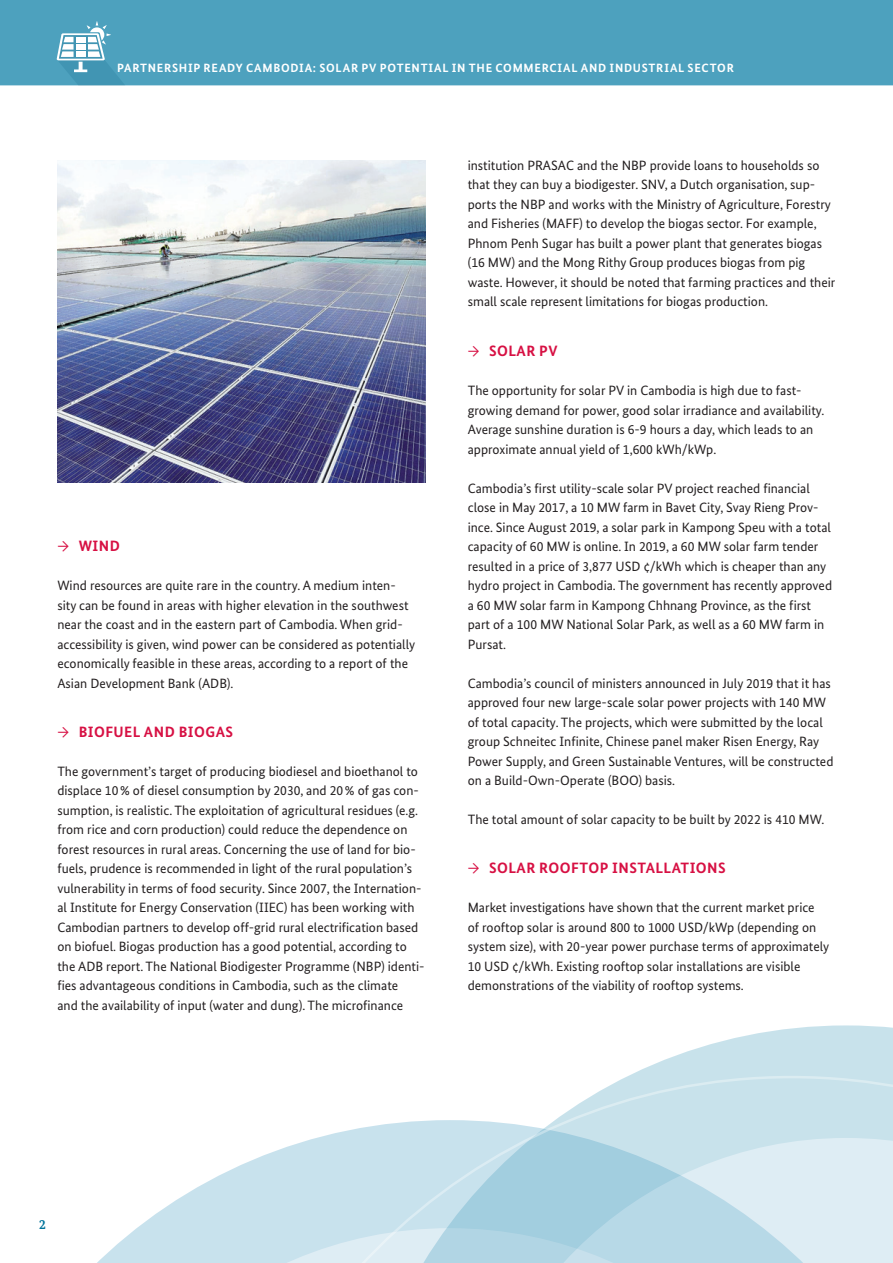
<style>
.page{position:relative;width:893px;height:1263px;background:#fff}
.page>*{position:absolute;margin:0;border:0;box-sizing:border-box;transform-origin:0 0}
.t1{font:700 15px "Bundes Sans";letter-spacing:.03em;color:#d71043}
.t2{font:13.5px/19.5px "Bundes Sans";color:#231f20}
.t3{font:700 13.5px "Bundes Serif";color:#00749b}
.t4{font:700 12px "Bundes Sans";letter-spacing:.06em;color:#fff}
.s1{font-weight:400}
</style>
<div class="page">
<div style="left:0;top:0;width:893px;height:85px;background:#4da1be"></div>
<svg style="left:97px;top:1184px;width:107px;height:79px"></svg>
<svg style="left:629px;top:1025px;width:264px;height:51px"></svg>
<svg style="left:204px;top:1076px;width:689px;height:187px"></svg>
<svg style="left:57px;top:21px;width:67px;height:64px"></svg>
<img style="left:57px;top:161px;width:368px;height:321px">
<p class="t4" style="left:117px;top:61px;width:618px">PARTNERSHIP READY CAMBODIA: SOLAR PV POTENTIAL IN THE COMMERCIAL AND INDUSTRIAL SECTOR</p>
<p class="t1" style="left:57px;top:537px;width:64px"><span class="s1">→</span> WIND</p>
<p class="t2" style="left:57px;top:576px;width:359px">Wind resources are quite rare in the country. A medium inten&shy;sity can be found in areas with higher elevation in the southwest near the coast and in the eastern part of Cambodia. When grid&shy;accessibility is given, wind power can be considered as potentially economically feasible in these areas, according to a report of the Asian Development Bank (ADB).</p>
<p class="t1" style="left:57px;top:722px;width:177px"><span class="s1">→</span> BIOFUEL AND BIOGAS</p>
<p class="t2" style="left:57px;top:761px;width:369px">The government’s target of producing biodiesel and bioethanol to displace 10% of diesel consumption by 2030, and 20% of gas con&shy;sumption, is realistic. The exploitation of agricultural residues (e.g. from rice and corn production) could reduce the dependence on forest resources in rural areas. Concerning the use of land for bio&shy;fuels, prudence is recommended in light of the rural population’s vulnerability in terms of food security. Since 2007, the Internation&shy;al Institute for Energy Conservation (IIEC) has been working with Cambodian partners to develop off-grid rural electrification based on biofuel. Biogas production has a good potential, according to the ADB report. The National Biodigester Programme (NBP) identi&shy;fies advantageous conditions in Cambodia, such as the climate<br>and the availability of input (water and dung). The microfinance</p>
<p class="t2" style="left:468px;top:155px;width:369px">institution PRASAC and the NBP provide loans to households so that they can buy a biodigester. SNV, a Dutch organisation, sup&shy;ports the NBP and works with the Ministry of Agriculture, Forestry and Fisheries (MAFF) to develop the biogas sector. For example, Phnom Penh Sugar has built a power plant that generates biogas (16 MW) and the Mong Rithy Group produces biogas from pig waste. However, it should be noted that farming practices and their small scale represent limitations for biogas production.</p>
<p class="t1" style="left:468px;top:342px;width:91px"><span class="s1">→</span> SOLAR PV</p>
<p class="t2" style="left:468px;top:381px;width:358px">The opportunity for solar PV in Cambodia is high due to fast&shy;growing demand for power, good solar irradiance and availability.<br>Average sunshine duration is 6-9 hours a day, which leads to an approximate annual yield of 1,600 kWh/kWp.</p>
<p class="t2" style="left:468px;top:478px;width:366px">Cambodia’s first utility-scale solar PV project reached financial close in May 2017, a 10 MW farm in Bavet City, Svay Rieng Prov&shy;ince. Since August 2019, a solar park in Kampong Speu with a total capacity of 60 MW is online. In 2019, a 60 MW solar farm tender resulted in a price of 3,877 USD ¢/kWh which is cheaper than any hydro project in Cambodia. The government has recently approved a 60 MW solar farm in Kampong Chhnang Province, as the first part of a 100 MW National Solar Park, as well as a 60 MW farm in Pursat.</p>
<p class="t2" style="left:468px;top:673px;width:367px">Cambodia’s council of ministers announced in July 2019 that it has approved four new large-scale solar power projects with 140 MW of total capacity. The projects, which were submitted by the local group Schneitec Infinite, Chinese panel maker Risen Energy, Ray Power Supply, and Green Sustainable Ventures, will be constructed on a Build-Own-Operate (BOO) basis.</p>
<p class="t2" style="left:468px;top:810px;width:358px">The total amount of solar capacity to be built by 2022 is 410 MW.</p>
<p class="t1" style="left:468px;top:859px;width:259px"><span class="s1">→</span> SOLAR ROOFTOP INSTALLATIONS</p>
<p class="t2" style="left:468px;top:897px;width:363px">Market investigations have shown that the current market price of rooftop solar is around 800 to 1000 USD/kWp (depending on system size), with 20-year power purchase terms of approximately 10 USD ¢/kWh. Existing rooftop solar installations are visible demonstrations of the viability of rooftop systems.</p>
<p class="t3" style="left:39px;top:1216px;width:8px">2</p>
</div>
